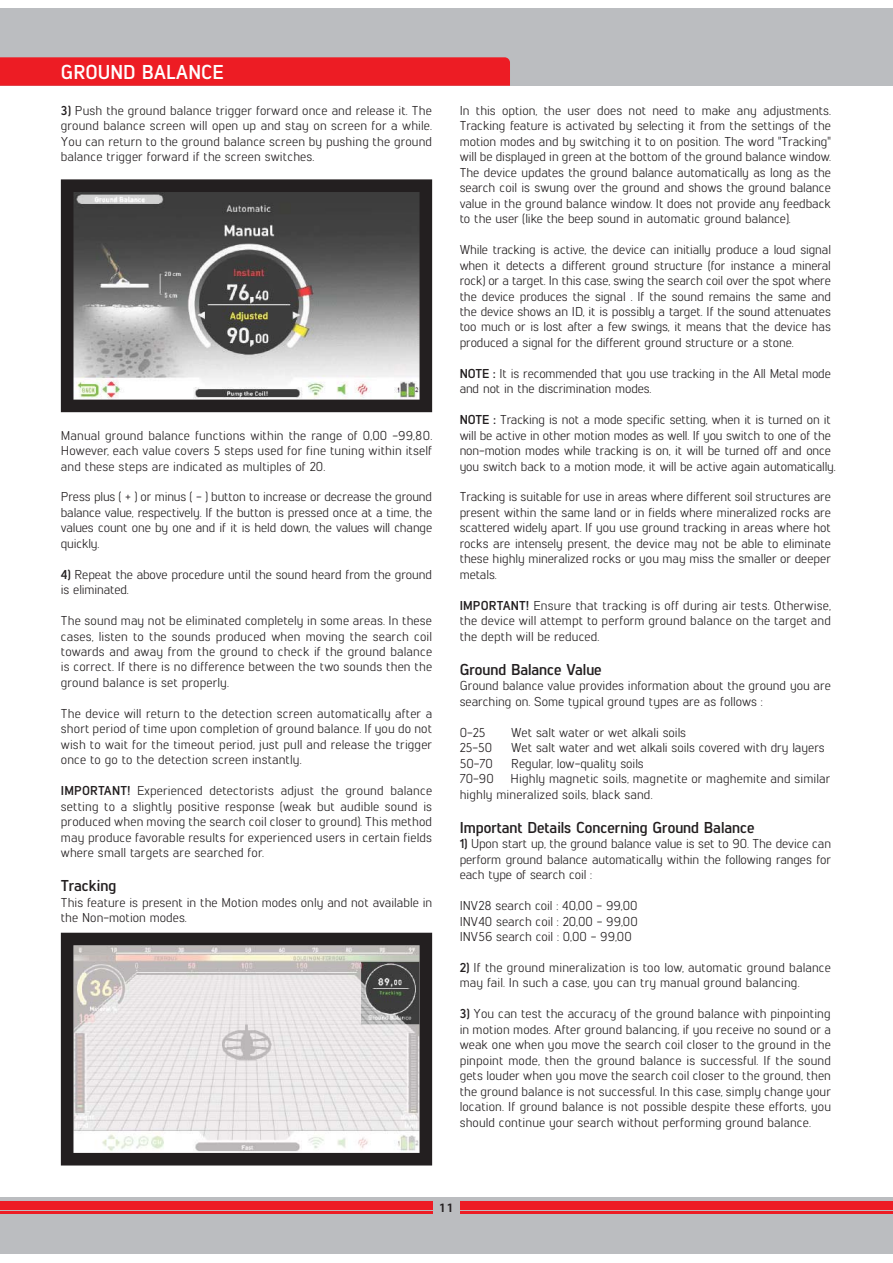
<style>
.page{position:relative;width:893px;height:1263px;background:#fff}
.page>*{position:absolute;margin:0;border:0;box-sizing:border-box;transform-origin:0 0}
.t1{font:700 20.1px "Lintel";color:#fff}
.t2{font:700 15.75px "Lintel";color:#231f20}
.t3{font:12.9px/15.5px "Lintel";color:#231f20;text-align:justify}
.t4{font:600 semi-expanded 12.9px "Myriad Pro";color:#231f20}
.s1{font-weight:700}
</style>
<div class="page">
<div style="left:0;top:1197px;width:893px;height:57px;background:#bbbdc0"></div>
<div style="left:0;top:9px;width:893px;height:77px;background:#bbbdc0"></div>
<div style="left:0;top:57px;width:510px;height:29px;background:#ed1c24"></div>
<div style="left:0;top:1205px;width:432px;height:5px;background:#ed1c24"></div>
<hr style="left:0;top:1201px;width:432px;height:2px;background:#ed1c24">
<hr style="left:0;top:1212px;width:432px;height:2px;background:#ed1c24">
<div style="left:460px;top:1205px;width:433px;height:5px;background:#ed1c24"></div>
<hr style="left:460px;top:1201px;width:433px;height:2px;background:#ed1c24">
<hr style="left:460px;top:1212px;width:433px;height:2px;background:#ed1c24">
<svg style="left:61px;top:179px;width:371px;height:233px;background:#787777"></svg>
<svg style="left:61px;top:933px;width:371px;height:233px;background:#bfbcbb"></svg>
<h1 class="t1" style="left:61px;top:64px;width:164px">GROUND BALANCE</h1>
<p class="t3" style="left:61px;top:104px;width:373px"><span class="s1">3)</span> Push the ground balance trigger forward once and release it. The ground balance screen will open up and stay on screen for a while.<br>You can return to the ground balance screen by pushing the ground balance trigger forward if the screen switches.</p>
<p class="t3" style="left:61px;top:428px;width:373px">Manual ground balance functions within the range of 0,00 -99,80.<br>However, each value covers 5 steps used for fine tuning within itself and these steps are indicated as multiples of 20.</p>
<p class="t3" style="left:61px;top:490px;width:373px">Press plus ( + ) or minus ( - ) button to increase or decrease the ground balance value, respectively. If the button is pressed once at a time, the values count one by one and if it is held down, the values will change quickly.</p>
<p class="t3" style="left:61px;top:568px;width:373px"><span class="s1">4)</span> Repeat the above procedure until the sound heard from the ground is eliminated.</p>
<p class="t3" style="left:61px;top:614px;width:373px">The sound may not be eliminated completely in some areas. In these cases, listen to the sounds produced when moving the search coil towards and away from the ground to check if the ground balance is correct. If there is no difference between the two sounds then the ground balance is set properly.</p>
<p class="t3" style="left:61px;top:707px;width:373px">The device will return to the detection screen automatically after a short period of time upon completion of ground balance. If you do not wish to wait for the timeout period, just pull and release the trigger once to go to the detection screen instantly.</p>
<p class="t3" style="left:61px;top:784px;width:373px"><span class="s1">IMPORTANT!</span> Experienced detectorists adjust the ground balance setting to a slightly positive response (weak but audible sound is produced when moving the search coil closer to ground). This method may produce favorable results for experienced users in certain fields where small targets are searched for.</p>
<p class="t2" style="left:61px;top:880px;width:57px">Tracking</p>
<p class="t3" style="left:61px;top:896px;width:373px">This feature is present in the Motion modes only and not available in the Non-motion modes.</p>
<p class="t3" style="left:460px;top:104px;width:373px">In this option, the user does not need to make any adjustments.<br>Tracking feature is activated by selecting it from the settings of the motion modes and by switching it to on position. The word ''Tracking'' will be displayed in green at the bottom of the ground balance window.<br>The device updates the ground balance automatically as long as the search coil is swung over the ground and shows the ground balance value in the ground balance window. It does not provide any feedback to the user (like the beep sound in automatic ground balance).</p>
<p class="t3" style="left:460px;top:243px;width:373px">While tracking is active, the device can initially produce a loud signal when it detects a different ground structure (for instance a mineral rock) or a target. In this case, swing the search coil over the spot where the device produces the signal . If the sound remains the same and the device shows an ID, it is possibly a target. If the sound attenuates too much or is lost after a few swings, it means that the device has produced a signal for the different ground structure or a stone.</p>
<p class="t3" style="left:460px;top:367px;width:373px"><span class="s1">NOTE :</span> It is recommended that you use tracking in the All Metal mode and not in the discrimination modes.</p>
<p class="t3" style="left:460px;top:413px;width:377px;text-align:left"><span class="s1">NOTE :</span> Tracking is not a mode specific setting, when it is turned on it will be active in other motion modes as well. If you switch to one of the non-motion modes while tracking is on, it will be turned off and once you switch back to a motion mode, it will be active again automatically.</p>
<p class="t3" style="left:460px;top:490px;width:373px">Tracking is suitable for use in areas where different soil structures are present within the same land or in fields where mineralized rocks are scattered widely apart. If you use ground tracking in areas where hot rocks are intensely present, the device may not be able to eliminate these highly mineralized rocks or you may miss the smaller or deeper metals.</p>
<p class="t3" style="left:460px;top:598px;width:373px"><span class="s1">IMPORTANT!</span> Ensure that tracking is off during air tests. Otherwise, the device will attempt to perform ground balance on the target and the depth will be reduced.</p>
<p class="t2" style="left:460px;top:664px;width:143px">Ground Balance Value</p>
<p class="t3" style="left:460px;top:679px;width:373px">Ground balance value provides information about the ground you are searching on. Some typical ground types are as follows :</p>
<p class="t3" style="left:460px;top:726px;width:27px">0-25</p>
<p class="t3" style="left:511px;top:726px;width:176px">Wet salt water or wet alkali soils</p>
<p class="t3" style="left:460px;top:741px;width:34px">25-50</p>
<p class="t3" style="left:511px;top:741px;width:315px">Wet salt water and wet alkali soils covered with dry layers</p>
<p class="t3" style="left:460px;top:756px;width:35px">50-70</p>
<p class="t3" style="left:511px;top:756px;width:134px">Regular, low-quality soils</p>
<p class="t3" style="left:460px;top:772px;width:36px">70-90</p>
<p class="t3" style="left:460px;top:772px;width:372px;text-indent:51px">Highly magnetic soils, magnetite or maghemite and similar highly mineralized soils, black sand.</p>
<p class="t2" style="left:460px;top:822px;width:296px">Important Details Concerning Ground Balance</p>
<p class="t3" style="left:460px;top:837px;width:373px"><span class="s1">1)</span> Upon start up, the ground balance value is set to 90. The device can perform ground balance automatically within the following ranges for each type of search coil :</p>
<p class="t3" style="left:460px;top:899px;width:180px">INV28 search coil : 40,00 - 99,00<br>INV40 search coil : 20,00 - 99,00<br>INV56 search coil : 0,00 - 99,00</p>
<p class="t3" style="left:460px;top:961px;width:373px"><span class="s1">2)</span> If the ground mineralization is too low, automatic ground balance may fail. In such a case, you can try manual ground balancing.</p>
<p class="t3" style="left:460px;top:1007px;width:373px"><span class="s1">3)</span> You can test the accuracy of the ground balance with pinpointing in motion modes. After ground balancing, if you receive no sound or a weak one when you move the search coil closer to the ground in the pinpoint mode, then the ground balance is successful. If the sound gets louder when you move the search coil closer to the ground, then the ground balance is not successful. In this case, simply change your location. If ground balance is not possible despite these efforts, you should continue your search without performing ground balance.</p>
<p class="t4" style="left:439px;top:1200px;width:16px">11</p>
</div>
